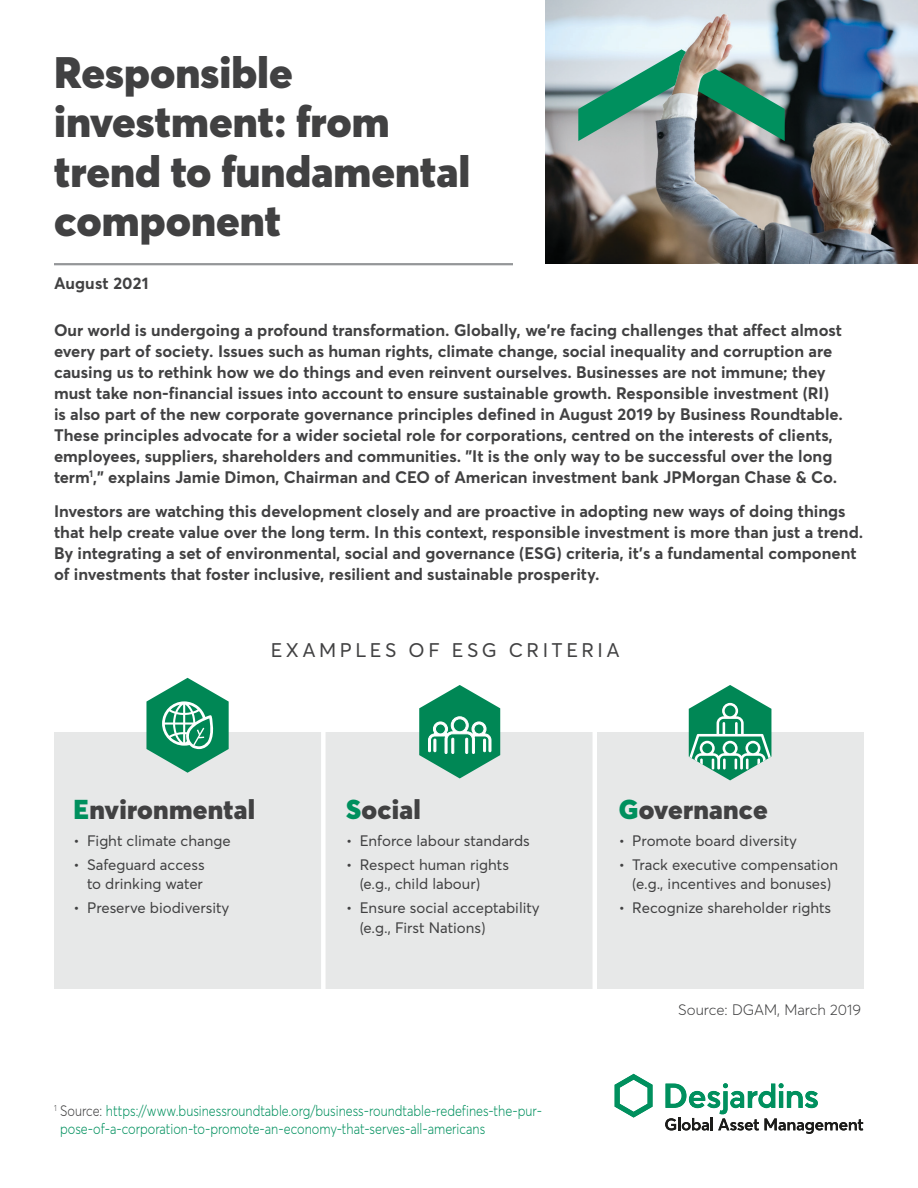
<style>
.page{position:relative;width:918px;height:1188px;background:#fff}
.page>*{position:absolute;margin:0;border:0;box-sizing:border-box;transform-origin:0 0}
.t1{font:900 43.5px/49.5px "Averta";color:#414142}
.t2{font:900 27px "Averta";letter-spacing:.01em;color:#414142}
.t3{font:19.5px "Averta";letter-spacing:.18em;color:#414142}
.t4{font:700 16.5px/21px "Averta";color:#414142}
.t5{font:15px/19.5px "Averta";color:#414142}
.t6{font:300 15px/18px "Averta";color:#00905e;scale:.85 1}
.t7{font:300 15px "Averta";color:#414142}
.s1{color:#00905e}
.s2{color:#414142}
</style>
<div class="page">
<img style="left:546px;top:0;width:372px;height:263px">
<img style="left:578px;top:49px;width:207px;height:92px">
<hr style="left:54px;top:263px;width:459px;height:2px;background:#949698">
<div style="left:54px;top:733px;width:810px;height:256px;background:#e7e8e8"></div>
<svg style="left:689px;top:685px;width:82px;height:95px"></svg>
<svg style="left:419px;top:685px;width:81px;height:93px"></svg>
<svg style="left:146px;top:678px;width:83px;height:95px"></svg>
<div style="left:321px;top:708px;width:5px;height:307px;background:#fff"></div>
<hr style="left:593px;top:708px;width:4px;height:307px;background:#fff">
<img style="left:615px;top:1074px;width:38px;height:44px">
<svg style="left:665px;top:1083px;width:198px;height:51px"></svg>
<h1 class="t1" style="left:54px;top:47px;width:418px">Responsible investment: from trend to fundamental component</h1>
<p class="t4" style="left:54px;top:272px;width:96px">August 2021</p>
<p class="t4" style="left:54px;top:319px;width:791px">Our world is undergoing a profound transformation. Globally, we're facing challenges that affect almost every part of society. Issues such as human rights, climate change, social inequality and corruption are causing us to rethink how we do things and even reinvent ourselves. Businesses are not immune; they must take non-financial issues into account to ensure sustainable growth. Responsible investment (RI) is also part of the new corporate governance principles defined in August 2019 by Business Roundtable.<br>These principles advocate for a wider societal role for corporations, centred on the interests of clients, employees, suppliers, shareholders and communities. "It is the only way to be successful over the long term<sup>1</sup>," explains Jamie Dimon, Chairman and CEO of American investment bank JPMorgan Chase &amp; Co.</p>
<p class="t4" style="left:54px;top:501px;width:811px">Investors are watching this development closely and are proactive in adopting new ways of doing things that help create value over the long term. In this context, responsible investment is more than just a trend.<br>By integrating a set of environmental, social and governance (ESG) criteria, it's a fundamental component of investments that foster inclusive, resilient and sustainable prosperity.</p>
<h2 class="t3" style="left:271px;top:638px;width:351px">EXAMPLES OF ESG CRITERIA</h2>
<p class="t2" style="left:74px;top:792px;width:183px"><span class="s1">E</span>nvironmental</p>
<p class="t5" style="left:74px;top:830px;width:159px">• Fight climate change</p>
<p class="t5" style="left:74px;top:854px;width:133px;text-align:right">• Safeguard access to drinking water</p>
<p class="t5" style="left:74px;top:898px;width:157px">• Preserve biodiversity</p>
<p class="t2" style="left:346px;top:792px;width:76px"><span class="s1">S</span>ocial</p>
<p class="t5" style="left:346px;top:830px;width:185px">• Enforce labour standards</p>
<p class="t5" style="left:360px;top:854px;width:151px;text-indent:-14px">• Respect human rights (e.g., child labour)</p>
<p class="t5" style="left:360px;top:898px;width:182px;text-indent:-14px">• Ensure social acceptability (e.g., First Nations)</p>
<p class="t2" style="left:619px;top:792px;width:151px"><span class="s1">G</span>overnance</p>
<p class="t5" style="left:619px;top:830px;width:180px">• Promote board diversity</p>
<p class="t5" style="left:619px;top:854px;width:221px;text-align:center">• Track executive compensation (e.g., incentives and bonuses)</p>
<p class="t5" style="left:619px;top:898px;width:214px">• Recognize shareholder rights</p>
<p class="t7" style="left:678px;top:1001px;width:184px">Source: DGAM, March 2019</p>
<p class="t6" style="left:60px;top:1102px;width:568px;text-indent:-6px"><sup>1</sup> <span class="s2">Source:</span> https://www.businessroundtable.org/business-roundtable-redefines-the-pur&shy;pose-of-a-corporation-to-promote-an-economy-that-serves-all-americans</p>
</div>
